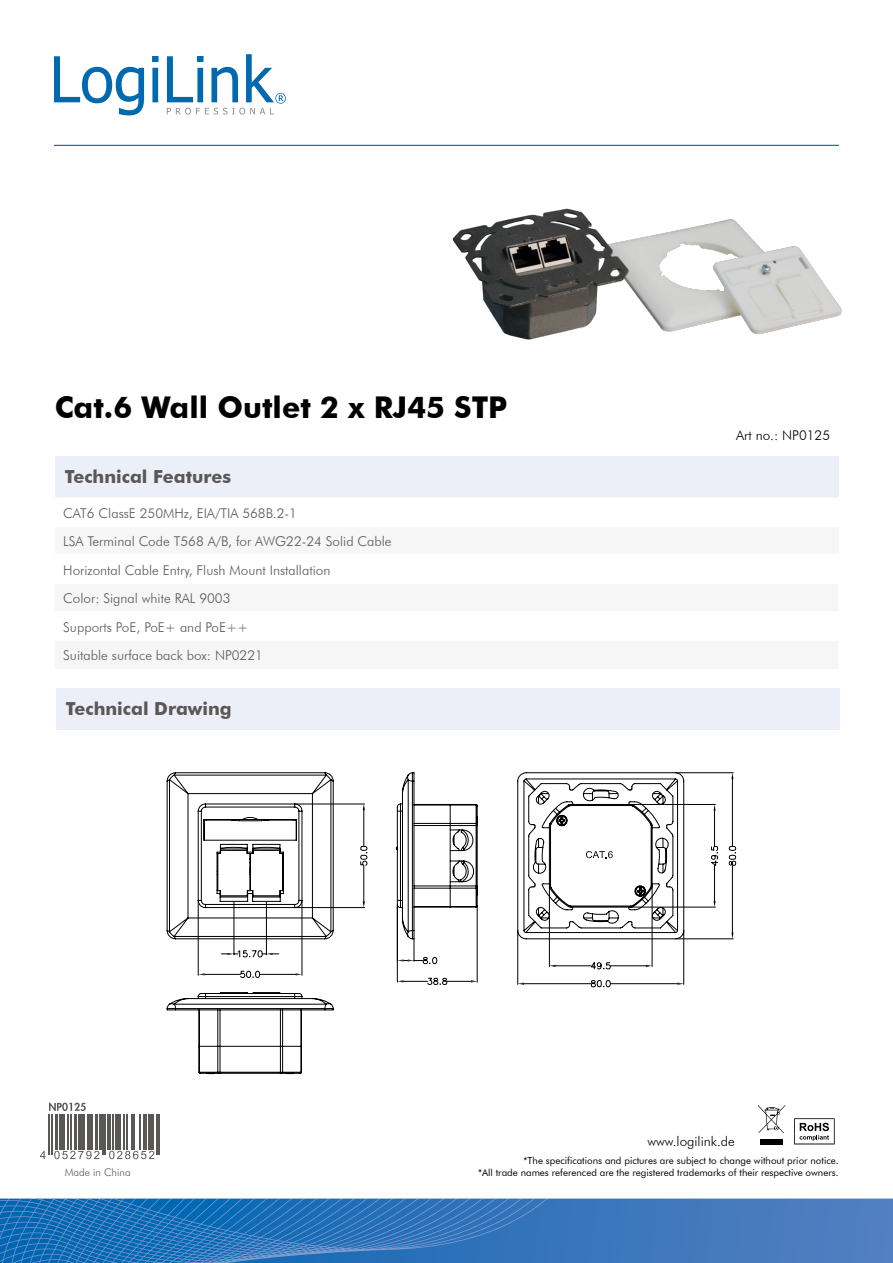
<style>
.page{position:relative;width:893px;height:1263px;background:#fff}
.page>*{position:absolute;margin:0;border:0;box-sizing:border-box;transform-origin:0 0}
.t1{font:700 30px "Futura BT";color:#000}
.t2{font:700 18px "Futura BT";color:#5a5757}
.t3{font:300 13.5px/28.7px "Futura BT";color:#5a5757}
.t4{font:300 13.5px "Futura BT";color:#000}
.t5{font:300 10.5px "Futura BT";color:#5a5757}
.t6{font:9.75px/11.7px "Futura BT";color:#000;text-align:right}
</style>
<div class="page">
<svg style="left:0;top:1198px;width:893px;height:65px"></svg>
<svg style="left:99px;top:1114px;width:61px;height:46px"></svg>
<svg style="left:207px;top:1198px;width:341px;height:43px"></svg>
<svg style="left:0;top:1220px;width:171px;height:22px"></svg>
<hr style="left:54px;top:145px;width:785px;height:1px;background:#0066b2">
<svg style="left:54px;top:56px;width:90px;height:59px"></svg>
<svg style="left:152px;top:56px;width:7px;height:46px"></svg>
<svg style="left:167px;top:54px;width:119px;height:60px"></svg>
<svg style="left:794px;top:1118px;width:41px;height:26px"></svg>
<svg style="left:758px;top:1105px;width:27px;height:28px"></svg>
<div style="left:760px;top:1139px;width:23px;height:5px;background:#000"></div>
<div style="left:55px;top:456px;width:783px;height:41px;background:#eceef8"></div>
<div style="left:55px;top:526px;width:783px;height:29px;background:#f6f6f6"></div>
<hr style="left:55px;top:525px;width:783px;height:2px;background:#fff">
<hr style="left:55px;top:554px;width:783px;height:1px;background:#fff">
<svg style="left:166px;top:772px;width:443px;height:302px"></svg>
<svg style="left:198px;top:772px;width:536px;height:215px"></svg>
<div style="left:56px;top:688px;width:783px;height:41px;background:#eceef8"></div>
<svg style="left:109px;top:1151px;width:45px;height:8px"></svg>
<svg style="left:40px;top:1103px;width:59px;height:57px"></svg>
<hr style="left:49px;top:1114px;width:1px;height:41px;background:#5a5757">
<hr style="left:51px;top:1114px;width:1px;height:41px;background:#5a5757">
<hr style="left:56px;top:1114px;width:2px;height:36px;background:#5a5757">
<hr style="left:59px;top:1114px;width:1px;height:36px;background:#5a5757">
<hr style="left:62px;top:1114px;width:3px;height:36px;background:#5a5757">
<hr style="left:67px;top:1114px;width:1px;height:36px;background:#5a5757">
<hr style="left:71px;top:1114px;width:1px;height:36px;background:#5a5757">
<hr style="left:74px;top:1114px;width:3px;height:36px;background:#5a5757">
<hr style="left:78px;top:1114px;width:3px;height:36px;background:#5a5757">
<hr style="left:83px;top:1114px;width:2px;height:36px;background:#5a5757">
<hr style="left:87px;top:1114px;width:1px;height:36px;background:#5a5757">
<hr style="left:90px;top:1114px;width:3px;height:36px;background:#5a5757">
<hr style="left:95px;top:1114px;width:3px;height:36px;background:#5a5757">
<hr style="left:99px;top:1114px;width:2px;height:36px;background:#5a5757">
<hr style="left:102px;top:1114px;width:1px;height:41px;background:#5a5757">
<hr style="left:105px;top:1114px;width:1px;height:41px;background:#5a5757">
<hr style="left:107px;top:1114px;width:3px;height:36px;background:#5a5757">
<hr style="left:113px;top:1114px;width:1px;height:36px;background:#5a5757">
<hr style="left:115px;top:1114px;width:2px;height:36px;background:#5a5757">
<hr style="left:119px;top:1114px;width:2px;height:36px;background:#5a5757">
<hr style="left:123px;top:1114px;width:1px;height:36px;background:#5a5757">
<hr style="left:127px;top:1114px;width:1px;height:36px;background:#5a5757">
<hr style="left:132px;top:1114px;width:1px;height:36px;background:#5a5757">
<hr style="left:134px;top:1114px;width:1px;height:36px;background:#5a5757">
<hr style="left:140px;top:1114px;width:1px;height:36px;background:#5a5757">
<hr style="left:143px;top:1114px;width:4px;height:36px;background:#5a5757">
<hr style="left:148px;top:1114px;width:2px;height:36px;background:#5a5757">
<hr style="left:151px;top:1114px;width:3px;height:36px;background:#5a5757">
<hr style="left:156px;top:1114px;width:1px;height:41px;background:#5a5757">
<hr style="left:158px;top:1114px;width:1px;height:41px;background:#5a5757">
<img style="left:452px;top:208px;width:390px;height:132px">
<h1 class="t1" style="left:55px;top:389px;width:454px">Cat.6 Wall Outlet 2 x RJ45 STP</h1>
<h2 class="t2" style="left:65px;top:466px;width:168px">Technical Features</h2>
<p class="t3" style="left:63px;top:498px;width:330px">CAT6 ClassE 250MHz, EIA/TIA 568B.2-1<br>LSA Terminal Code T568 A/B, for AWG22-24 Solid Cable Horizontal Cable Entry, Flush Mount Installation<br>Color: Signal white RAL 9003<br>Supports PoE, PoE+ and PoE++<br>Suitable surface back box: NP0221</p>
<h2 class="t2" style="left:66px;top:697px;width:167px">Technical Drawing</h2>
<p class="t4" style="left:736px;top:426px;width:95px">Art no.: NP0125</p>
<p class="t4" style="left:647px;top:1133px;width:89px">www.logilink.de</p>
<p class="t5" style="left:65px;top:1166px;width:67px">Made in China</p>
<p class="t6" style="left:478px;top:1154px;width:362px">*The specifications and pictures are subject to change without prior notice.<br>*All trade names referenced are the registered trademarks of their respective owners.</p>
</div>
